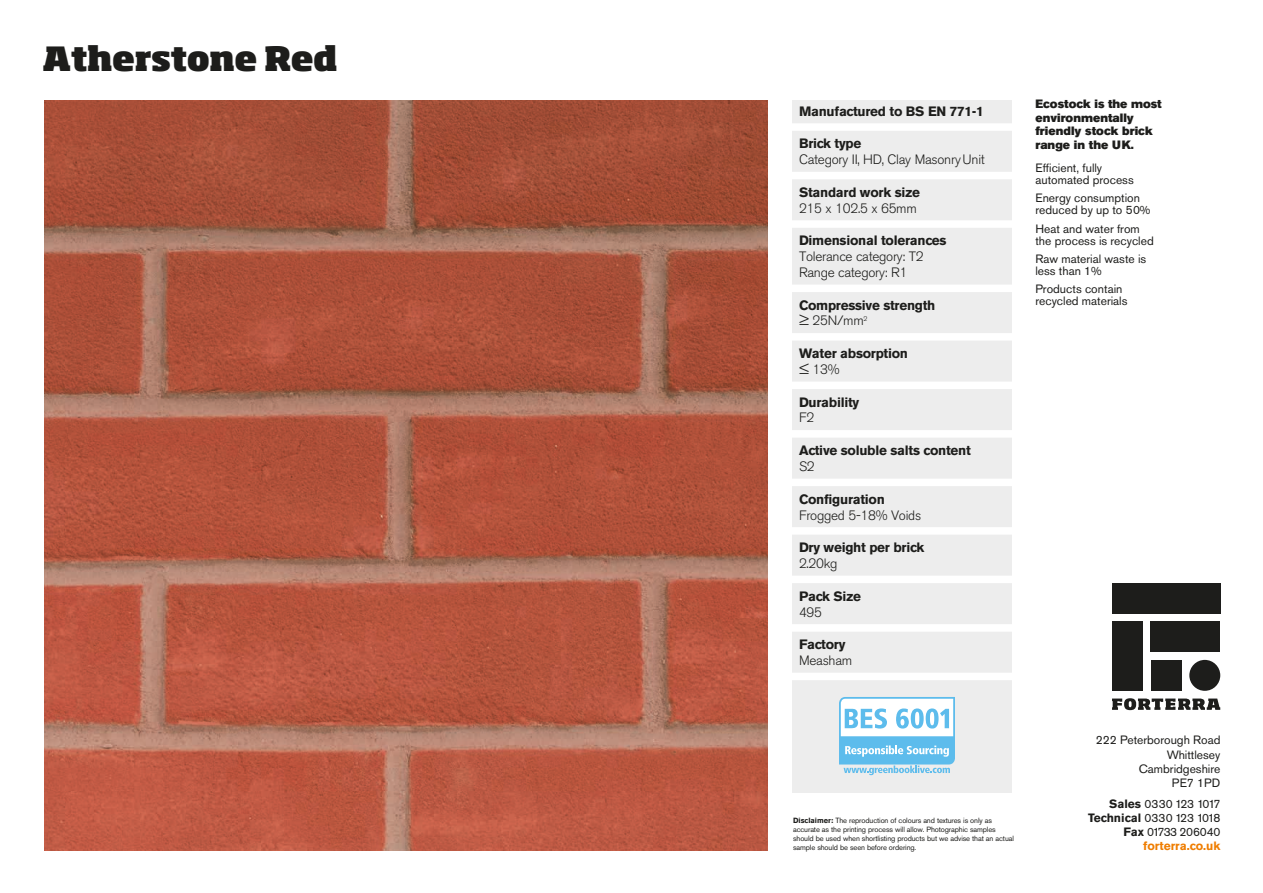
<style>
.page{position:relative;width:1263px;height:893px;background:#fff}
.page>*{position:absolute;margin:0;border:0;box-sizing:border-box;transform-origin:0 0}
.t1{font:800 33px "Soho Std";letter-spacing:-.015em;color:#1d1d1b}
.t2{font:700 13.5px/15.8px "Akzidenz Grotesk BE";letter-spacing:-.02em;color:#1d1d1b}
.t3{font:300 13.5px/15.8px "Akzidenz Grotesk BE";letter-spacing:-.02em;color:#1d1d1b}
.t4{font:12px/12px "Akzidenz Grotesk BE";color:#1d1d1b}
.t5{font:12px/14.2px "Akzidenz Grotesk BE";letter-spacing:-.04em;color:#1d1d1b;text-align:right}
.t6{font:12px/13.5px "Akzidenz Grotesk BE Super";color:#1d1d1b}
.t7{font:7.5px/9px "Akzidenz Grotesk BE";letter-spacing:-.015em;color:#1d1d1b}
.s1{font-family:"Neo Sans";font-weight:300;font-size:16.5px}
.s2{font-weight:300}
.s3{font-weight:700}
.s4{font-weight:700;color:#ef7d00}
</style>
<div class="page">
<div style="left:792px;top:100px;width:220px;height:693px;background:#ededed"></div>
<svg style="left:839px;top:697px;width:116px;height:78px;background:#aadaf3"></svg>
<div style="left:790px;top:123px;width:234px;height:8px;background:#fff"></div>
<div style="left:790px;top:172px;width:234px;height:7px;background:#fff"></div>
<div style="left:790px;top:220px;width:234px;height:8px;background:#fff"></div>
<div style="left:790px;top:285px;width:234px;height:7px;background:#fff"></div>
<div style="left:790px;top:333px;width:234px;height:8px;background:#fff"></div>
<div style="left:790px;top:382px;width:234px;height:7px;background:#fff"></div>
<div style="left:790px;top:430px;width:234px;height:8px;background:#fff"></div>
<div style="left:790px;top:479px;width:234px;height:7px;background:#fff"></div>
<div style="left:790px;top:527px;width:234px;height:8px;background:#fff"></div>
<div style="left:790px;top:576px;width:234px;height:7px;background:#fff"></div>
<div style="left:790px;top:624px;width:234px;height:8px;background:#fff"></div>
<div style="left:790px;top:673px;width:234px;height:7px;background:#fff"></div>
<img style="left:44px;top:101px;width:723px;height:749px">
<svg style="left:1112px;top:698px;width:108px;height:12px"></svg>
<div style="left:1112px;top:583px;width:108px;height:30px;background:#1d1d1b"></div>
<div style="left:1112px;top:621px;width:31px;height:70px;background:#1d1d1b"></div>
<div style="left:1151px;top:621px;width:69px;height:31px;background:#1d1d1b"></div>
<div style="left:1189px;top:660px;width:31px;height:31px;background:#1d1d1b;border-radius:50%"></div>
<div style="left:1151px;top:660px;width:30px;height:31px;background:#1d1d1b"></div>
<h1 class="t1" style="left:43px;top:37px;width:297px">Atherstone Red</h1>
<p class="t2" style="left:799px;top:103px;width:186px">Manufactured to BS EN 771-1</p>
<p class="t2" style="left:799px;top:136px;width:64px">Brick type</p>
<p class="t3" style="left:799px;top:152px;width:187px">Category II, HD, Clay MasonryUnit</p>
<p class="t2" style="left:799px;top:184px;width:123px">Standard work size</p>
<p class="t3" style="left:799px;top:200px;width:119px">215 x 102.5 x 65mm</p>
<p class="t2" style="left:799px;top:233px;width:149px">Dimensional tolerances</p>
<p class="t3" style="left:799px;top:249px;width:126px">Tolerance category: T2<br>Range category: R1</p>
<p class="t2" style="left:799px;top:297px;width:138px">Compressive strength <span class="s1">≥</span> <span class="s2">25N/mm</span><sup>2</sup></p>
<p class="t2" style="left:799px;top:346px;width:111px">Water absorption <span class="s1">≤</span> <span class="s2">13%</span></p>
<p class="t2" style="left:799px;top:394px;width:62px">Durability</p>
<p class="t3" style="left:799px;top:410px;width:17px">F2</p>
<p class="t2" style="left:799px;top:443px;width:173px">Active soluble salts content</p>
<p class="t3" style="left:799px;top:459px;width:17px">S2</p>
<p class="t2" style="left:799px;top:491px;width:87px">Configuration</p>
<p class="t3" style="left:799px;top:507px;width:124px">Frogged 5-18% Voids</p>
<p class="t2" style="left:799px;top:540px;width:127px">Dry weight per brick</p>
<p class="t3" style="left:799px;top:556px;width:40px">2.20kg</p>
<p class="t2" style="left:799px;top:588px;width:64px">Pack Size</p>
<p class="t3" style="left:799px;top:604px;width:25px">495</p>
<p class="t2" style="left:799px;top:637px;width:48px">Factory</p>
<p class="t3" style="left:799px;top:653px;width:55px">Measham</p>
<p class="t6" style="left:1035px;top:98px;width:128px">Ecostock is the most environmentally friendly stock brick range in the UK.</p>
<p class="t4" style="left:1035px;top:162px;width:100px">Efficient, fully automated process</p>
<p class="t4" style="left:1035px;top:192px;width:117px">Energy consumption reduced by up to 50%</p>
<p class="t4" style="left:1035px;top:222px;width:120px">Heat and water from the process is recycled</p>
<p class="t4" style="left:1035px;top:253px;width:112px">Raw material waste is less than 1%</p>
<p class="t4" style="left:1035px;top:283px;width:94px">Products contain recycled materials</p>
<p class="t7" style="left:793px;top:816px;width:222px"><span class="s3">Disclaimer:</span> The reproduction of colours and textures is only as accurate as the printing process will allow. Photographic samples should be used when shortlisting products but we advise that an actual sample should be seen before ordering.</p>
<p class="t4" style="left:1096px;top:733px;width:126px;line-height:14.2px;text-align:right">222 Peterborough Road<br>Whittlesey<br>Cambridgeshire<br>PE7 1PD</p>
<p class="t5" style="left:1088px;top:796px;width:134px"><span class="s3">Sales</span> 0330 123 1017<br><span class="s3">Technical</span> 0330 123 1018<br><span class="s3">Fax</span> 01733 206040 <span class="s4">forterra.co.uk</span></p>
</div>
